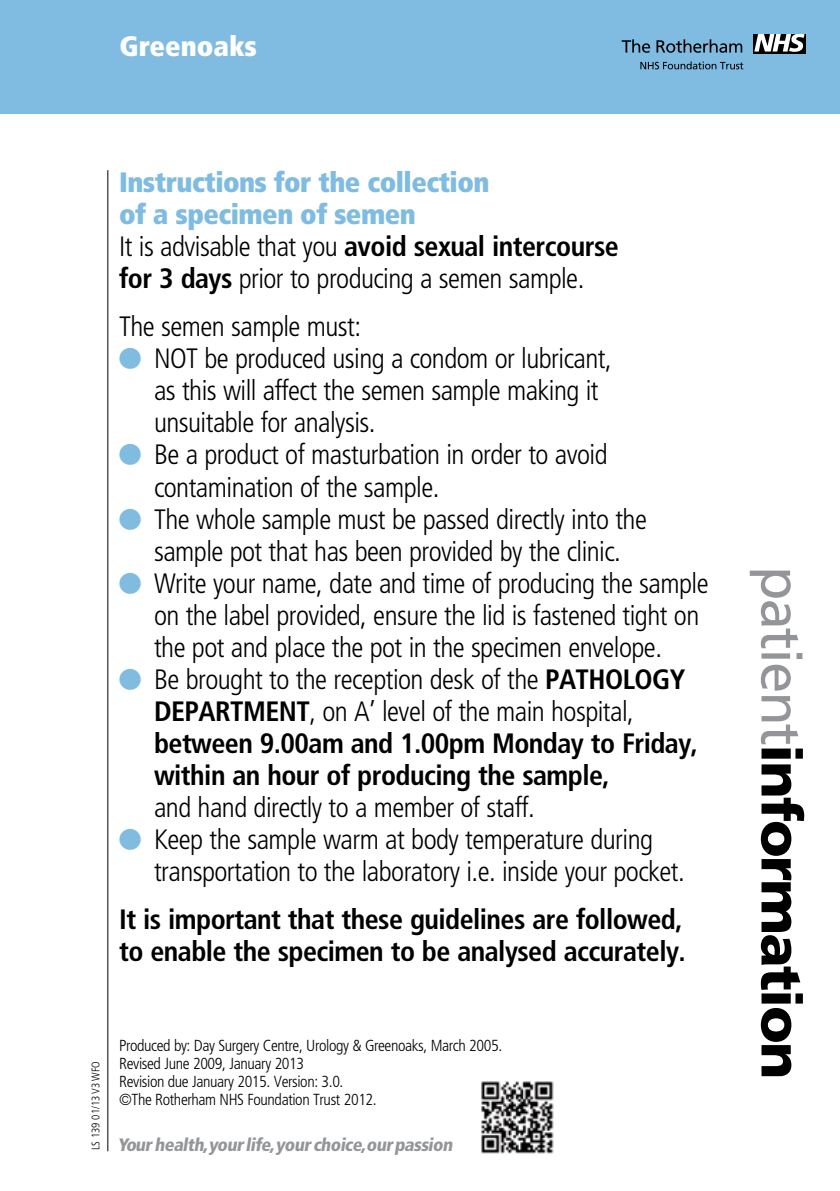
<style>
.page{position:relative;width:840px;height:1191px;background:#fff}
.page>*{position:absolute;margin:0;border:0;box-sizing:border-box;transform-origin:0 0}
.t1{font:900 56px "Frutiger";letter-spacing:-.03em;color:#000}
.t2{font:300 condensed 28px/32px "Frutiger";letter-spacing:-.02em;color:#000}
.t3{font:700 condensed 28px/32px "Frutiger";letter-spacing:-.02em;color:#000}
.t4{font:900 condensed 28px "Frutiger";color:#fff}
.t5{font:italic 900 condensed 18px "Frutiger";color:#939598}
.t6{font:300 condensed 16px/18px "Frutiger";letter-spacing:-.025em;color:#000}
.t7{font:300 condensed 11px "Frutiger";color:#000}
.s1{font-weight:900;color:#80bce1}
.s2{font-weight:700}
.s3{color:#80bce0}
.s4{font-weight:300}
.s5{font-weight:400;color:#939598}
</style>
<div class="page">
<div style="left:0;top:0;width:839px;height:113px;background:#80bce1"></div>
<hr style="left:107px;top:170px;width:1px;height:981px;background:#000">
<div style="left:752px;top:34px;width:53px;height:20px;background:#000"></div>
<svg style="left:754px;top:34px;width:50px;height:18px"></svg>
<svg style="left:621px;top:39px;width:28px;height:14px"></svg>
<svg style="left:656px;top:39px;width:85px;height:14px"></svg>
<svg style="left:640px;top:61px;width:103px;height:8px"></svg>
<img style="left:481px;top:1081px;width:73px;height:73px">
<p class="t4" style="left:119px;top:29px;width:139px">Greenoaks</p>
<p class="t2" style="left:119px;top:167px;width:501px"><span class="s1">Instructions for the collection<br>of a specimen of semen<br></span>It is advisable that you <span class="s2">avoid sexual intercourse for 3 days</span> prior to producing a semen sample.</p>
<p class="t2" style="left:119px;top:311px;width:243px">The semen sample must:</p>
<p class="t2" style="left:154px;top:343px;width:459px;text-indent:-35px"><span class="s3">●</span> NOT be produced using a condom or lubricant, as this will affect the semen sample making it unsuitable for analysis.</p>
<p class="t2" style="left:154px;top:439px;width:455px;text-indent:-35px"><span class="s3">●</span> Be a product of masturbation in order to avoid contamination of the sample.</p>
<p class="t2" style="left:119px;top:503px;width:529px;text-align:center"><span class="s3">●</span> The whole sample must be passed directly into the sample pot that has been provided by the clinic.</p>
<p class="t2" style="left:154px;top:567px;width:555px;text-indent:-35px"><span class="s3">●</span> Write your name, date and time of producing the sample on the label provided, ensure the lid is fastened tight on the pot and place the pot in the specimen envelope.</p>
<p class="t3" style="left:154px;top:663px;width:545px;text-indent:-35px"><span class="s3">●</span> <span class="s4">Be brought to the reception desk of the</span> PATHOLOGY DEPARTMENT<span class="s4">, on A’ level of the main hospital, </span>between 9.00am and 1.00pm Monday to Friday, within an hour of producing the sample,</p>
<p class="t2" style="left:154px;top:791px;width:382px">and hand directly to a member of staff.</p>
<p class="t2" style="left:154px;top:823px;width:532px;text-indent:-35px"><span class="s3">●</span> Keep the sample warm at body temperature during transportation to the laboratory i.e. inside your pocket.</p>
<p class="t3" style="left:119px;top:903px;width:568px">It is important that these guidelines are followed, to enable the specimen to be analysed accurately.</p>
<p class="t7" style="left:89px;top:1149px;width:90px;rotate:-90deg">LS 139 01/13 V3 WFO</p>
<p class="t6" style="left:119px;top:1036px;width:384px">Produced by: Day Surgery Centre, Urology &amp; Greenoaks, March 2005.<br>Revised June 2009, January 2013<br>Revision due January 2015. Version: 3.0.<br>©The Rotherham NHS Foundation Trust 2012.</p>
<p class="t5" style="left:117px;top:1133px;width:339px">Yourhealth,yourlife,yourchoice,ourpassion</p>
<h1 class="t1" style="left:814px;top:566px;width:515px;rotate:90deg"><span class="s5">patient</span>information</h1>
</div>
